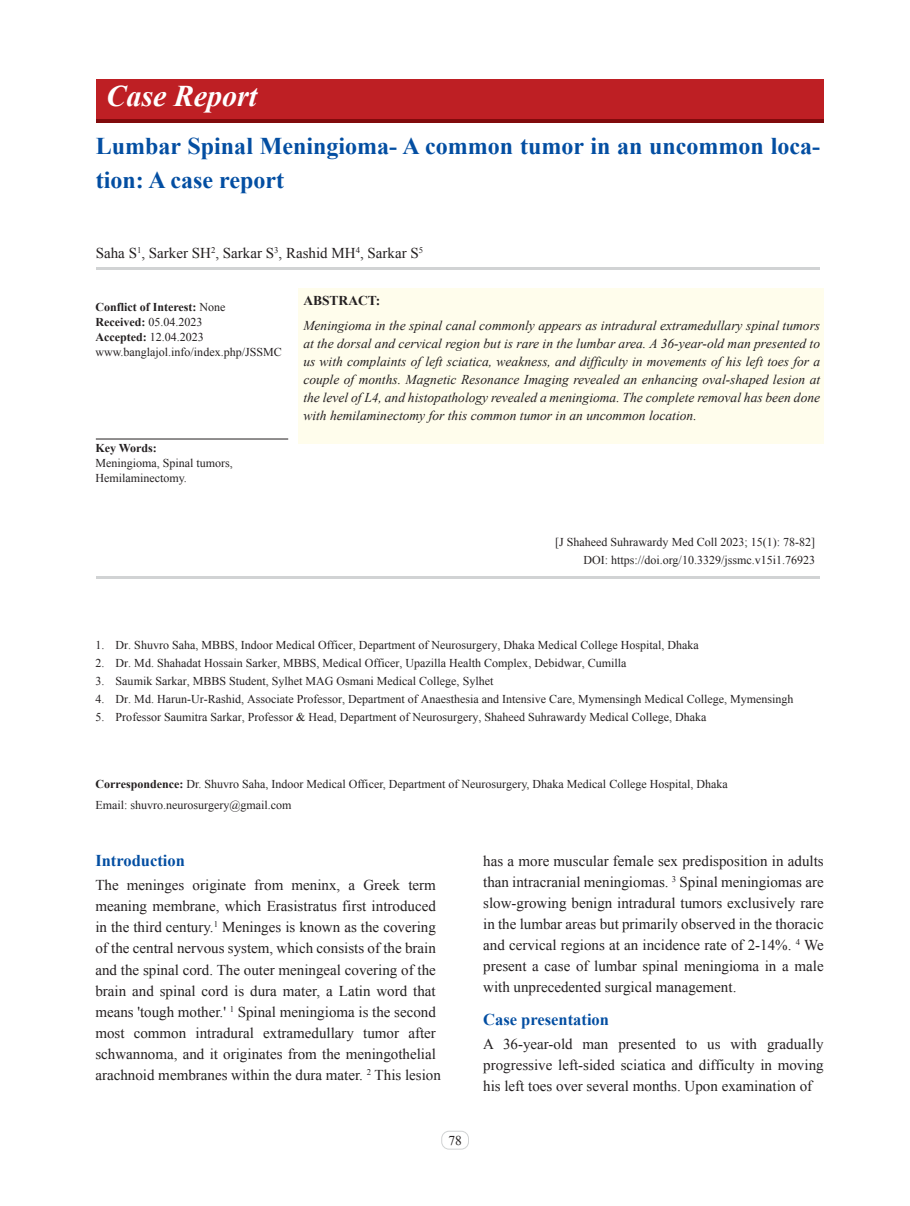
<style>
.page{position:relative;width:910px;height:1206px;background:#fff}
.page>*{position:absolute;margin:0;border:0;box-sizing:border-box;transform-origin:0 0}
.t1{font:italic 700 30px "Times New Roman";color:#fff}
.t2{font:700 24px/34.5px "Times New Roman";color:#034ea2}
.t3{font:700 16.5px "Times New Roman";color:#034ea2}
.t4{font:15px/21px "Times New Roman";color:#231f20;text-align:justify}
.t5{font:italic 13.5px/18px "Times New Roman";color:#231f20;text-align:justify}
.t6{font:700 13.5px "Times New Roman";color:#231f20}
.t7{font:13.5px "Times New Roman";color:#231f20}
.t8{font:12px/15px "Times New Roman";color:#231f20}
.t9{font:700 12px "Times New Roman";color:#231f20}
.s1{font-weight:700}
</style>
<div class="page">
<div style="left:298px;top:288px;width:525px;height:155px;background:#fffdec"></div>
<div style="left:96px;top:83px;width:727px;height:39px;background:linear-gradient(to right,#810a0c,#810a0c)"></div>
<hr style="left:96px;top:267px;width:723px;height:3px;background:#d1d3d4">
<hr style="left:96px;top:576px;width:723px;height:2px;background:#d1d3d4">
<div style="left:96px;top:79px;width:727px;height:39px;background:#be1f24"></div>
<hr style="left:96px;top:438px;width:192px;height:1px;background:#231f20">
<div style="left:441px;top:1130px;width:27px;height:18px;border:1px solid #d1d3d4;border-radius:7px"></div>
<h1 class="t1" style="left:106px;top:75px;width:152px">Case Report</h1>
<h2 class="t2" style="left:96px;top:128px;width:725px">Lumbar Spinal Meningioma- A common tumor in an uncommon loca&shy;tion: A case report</h2>
<p class="t4" style="left:96px;top:242px;width:329px">Saha S<sup>1</sup>, Sarker SH<sup>2</sup>, Sarkar S<sup>3</sup>, Rashid MH<sup>4</sup>, Sarkar S<sup>5</sup></p>
<p class="t8" style="left:95px;top:299px;width:188px"><span class="s1">Conflict of Interest:</span> None<br><span class="s1">Received:</span> 05.04.2023<br><span class="s1">Accepted:</span> 12.04.2023 www.banglajol.info/index.php/JSSMC</p>
<p class="t9" style="left:95px;top:440px;width:63px">Key Words:</p>
<p class="t8" style="left:95px;top:455px;width:139px">Meningioma, Spinal tumors,<br>Hemilaminectomy.</p>
<p class="t6" style="left:303px;top:291px;width:79px">ABSTRACT:</p>
<p class="t5" style="left:303px;top:315px;width:518px">Meningioma in the spinal canal commonly appears as intradural extramedullary spinal tumors at the dorsal and cervical region but is rare in the lumbar area. A 36-year-old man presented to us with complaints of left sciatica, weakness, and difficulty in movements of his left toes for a couple of months. Magnetic Resonance Imaging revealed an enhancing oval-shaped lesion at the level of L4, and histopathology revealed a meningioma. The complete removal has been done with hemilaminectomy for this common tumor in an uncommon location.</p>
<p class="t8" style="left:555px;top:532px;width:261px;line-height:18px;text-align:right">[J Shaheed Suhrawardy Med Coll 2023; 15(1): 78-82]<br>DOI: https://doi.org/10.3329/jssmc.v15i1.76923</p>
<p class="t8" style="left:95px;top:636px;width:604px">1. Dr. Shuvro Saha, MBBS, Indoor Medical Officer, Department of Neurosurgery, Dhaka Medical College Hospital, Dhaka</p>
<p class="t8" style="left:95px;top:654px;width:532px">2. Dr. Md. Shahadat Hossain Sarker, MBBS, Medical Officer, Upazilla Health Complex, Debidwar, Cumilla</p>
<p class="t8" style="left:95px;top:672px;width:399px">3. Saumik Sarkar, MBBS Student, Sylhet MAG Osmani Medical College, Sylhet</p>
<p class="t8" style="left:95px;top:690px;width:699px">4. Dr. Md. Harun-Ur-Rashid, Associate Professor, Department of Anaesthesia and Intensive Care, Mymensingh Medical College, Mymensingh</p>
<p class="t8" style="left:95px;top:708px;width:612px">5. Professor Saumitra Sarkar, Professor &amp; Head, Department of Neurosurgery, Shaheed Suhrawardy Medical College, Dhaka</p>
<p class="t8" style="left:95px;top:773px;width:633px;line-height:21px"><span class="s1">Correspondence:</span> Dr. Shuvro Saha, Indoor Medical Officer, Department of Neurosurgery, Dhaka Medical College Hospital, Dhaka<br>Email: shuvro.neurosurgery@gmail.com</p>
<p class="t3" style="left:95px;top:849px;width:91px">Introduction</p>
<p class="t4" style="left:95px;top:874px;width:347px;text-align:left">The meninges originate from meninx, a Greek term meaning membrane, which Erasistratus first introduced in the third century.<sup>1</sup> Meninges is known as the covering of the central nervous system, which consists of the brain and the spinal cord. The outer meningeal covering of the brain and spinal cord is dura mater, a Latin word that means 'tough mother.' <sup>1</sup> Spinal meningioma is the second most common intradural extramedullary tumor after schwannoma, and it originates from the meningothelial arachnoid membranes within the dura mater. <sup>2</sup> This lesion</p>
<p class="t7" style="left:448px;top:1130px;width:15px">78</p>
<p class="t4" style="left:483px;top:850px;width:342px">has a more muscular female sex predisposition in adults than intracranial meningiomas. <sup>3</sup> Spinal meningiomas are slow-growing benign intradural tumors exclusively rare in the lumbar areas but primarily observed in the thoracic and cervical regions at an incidence rate of 2-14%. <sup>4</sup> We present a case of lumbar spinal meningioma in a male with unprecedented surgical management.</p>
<p class="t3" style="left:483px;top:1007px;width:127px">Case presentation</p>
<p class="t4" style="left:483px;top:1033px;width:342px">A 36-year-old man presented to us with gradually progressive left-sided sciatica and difficulty in moving his left toes over several months. Upon examination of</p>
</div>
